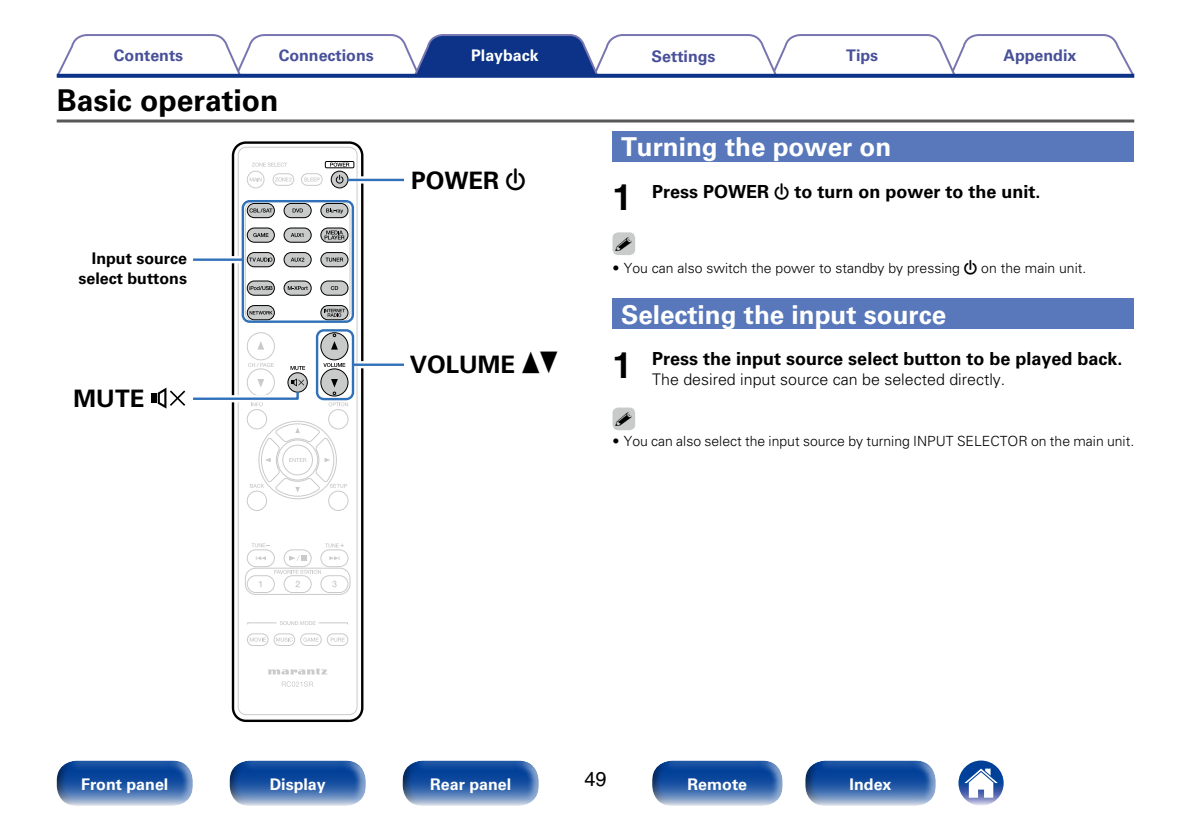
<style>
.page{position:relative;width:1191px;height:840px;background:#fff}
.page>*{position:absolute;margin:0;border:0;box-sizing:border-box;transform-origin:0 0}
.t1{font:700 30px "Univers LTCYR 65";color:#000}
.t2{font:700 26px "Univers LTCYR 65";color:#fff}
.t3{font:700 24px "Univers LTCYR 65";color:#000}
.t4{font:20px "Helvetica LT Std";color:#000}
.t5{font:700 18px "Univers LTCYR 65";color:#000}
.t6{font:18px "Marks For Denon";color:#000}
.t7{font:700 16px "Univers LTCYR 65";color:#fff}
.t8{font:300 16px "Univers LTCYR 45";color:#000}
.t9{font:700 16px "Univers LTCYR 65";color:#485099}
.t10{font:700 16px/20px "Univers LTCYR 65";color:#000;text-align:right}
.t11{font:300 14px "Univers LTCYR 45";color:#000}
.s1{font-family:"Marks For Denon";font-weight:400}
.s2{font-family:"Helvetica LT Std";font-size:36px}
.s3{font-family:"Marks For Denon";font-weight:400;font-size:16px}
</style>
<div class="page">
<div style="left:55px;top:752px;width:135px;height:65px;background:#000;opacity:.75"></div>
<div style="left:228px;top:752px;width:135px;height:65px;background:#000;opacity:.75"></div>
<div style="left:401px;top:752px;width:135px;height:65px;background:#000;opacity:.75"></div>
<div style="left:803px;top:752px;width:130px;height:65px;background:#000;opacity:.75"></div>
<div style="left:650px;top:752px;width:130px;height:65px;background:#000;opacity:.75"></div>
<svg style="left:958px;top:760px;width:45px;height:45px"></svg>
<svg style="left:964px;top:768px;width:33px;height:29px"></svg>
<svg style="left:56px;top:34px;width:1079px;height:44px"></svg>
<svg style="left:57px;top:74px;width:1077px;height:4px;background:#183d8e"></svg>
<hr style="left:57px;top:119px;width:1077px;height:3px;background:#595757">
<svg style="left:231px;top:141px;width:133px;height:581px"></svg>
<svg style="left:237px;top:146px;width:121px;height:569px"></svg>
<div style="left:247px;top:281px;width:27px;height:14px;background:#c9caca;border-radius:7px"></div>
<div style="left:247px;top:280px;width:28px;height:15px;border:1px solid #000;border-radius:7px"></div>
<svg style="left:321px;top:228px;width:27px;height:14px"></svg>
<div style="left:320px;top:227px;width:28px;height:15px;border:1px solid #000;border-radius:7px"></div>
<svg style="left:247px;top:203px;width:27px;height:14px"></svg>
<div style="left:247px;top:203px;width:28px;height:15px;border:1px solid #000;border-radius:7px"></div>
<div style="left:321px;top:252px;width:27px;height:14px;background:#c9caca;border-radius:7px"></div>
<div style="left:320px;top:252px;width:28px;height:15px;border:1px solid #000;border-radius:7px"></div>
<svg style="left:247px;top:252px;width:27px;height:14px"></svg>
<div style="left:247px;top:252px;width:28px;height:15px;border:1px solid #000;border-radius:7px"></div>
<div style="left:247px;top:228px;width:27px;height:14px;background:#c9caca;border-radius:7px"></div>
<div style="left:247px;top:227px;width:28px;height:15px;border:1px solid #000;border-radius:7px"></div>
<div style="left:284px;top:281px;width:27px;height:14px;background:#c9caca;border-radius:7px"></div>
<div style="left:284px;top:280px;width:27px;height:15px;border:1px solid #000;border-radius:7px"></div>
<div style="left:284px;top:228px;width:27px;height:14px;background:#c9caca;border-radius:7px"></div>
<div style="left:284px;top:227px;width:27px;height:15px;border:1px solid #000;border-radius:7px"></div>
<div style="left:284px;top:252px;width:27px;height:14px;background:#c9caca;border-radius:7px"></div>
<div style="left:284px;top:252px;width:27px;height:15px;border:1px solid #000;border-radius:7px"></div>
<svg style="left:321px;top:305px;width:27px;height:14px"></svg>
<div style="left:320px;top:305px;width:28px;height:15px;border:1px solid #000;border-radius:7px"></div>
<div style="left:321px;top:281px;width:27px;height:14px;background:#c9caca;border-radius:7px"></div>
<div style="left:320px;top:280px;width:28px;height:15px;border:1px solid #000;border-radius:7px"></div>
<div style="left:284px;top:203px;width:27px;height:14px;background:#c9caca;border-radius:7px"></div>
<div style="left:284px;top:203px;width:27px;height:15px;border:1px solid #000;border-radius:7px"></div>
<svg style="left:331px;top:171px;width:17px;height:17px"></svg>
<div style="left:331px;top:171px;width:17px;height:17px;border:1px solid #000;border-radius:50%"></div>
<div style="left:321px;top:203px;width:27px;height:14px;background:#c9caca;border-radius:7px"></div>
<div style="left:320px;top:203px;width:28px;height:15px;border:1px solid #000;border-radius:7px"></div>
<svg style="left:247px;top:305px;width:27px;height:14px"></svg>
<div style="left:247px;top:305px;width:28px;height:15px;border:1px solid #000;border-radius:7px"></div>
<svg style="left:330px;top:163px;width:19px;height:3px"></svg>
<svg style="left:326px;top:208px;width:17px;height:5px"></svg>
<svg style="left:249px;top:208px;width:23px;height:4px"></svg>
<svg style="left:253px;top:233px;width:15px;height:4px"></svg>
<svg style="left:292px;top:208px;width:11px;height:4px"></svg>
<svg style="left:291px;top:233px;width:12px;height:4px"></svg>
<svg style="left:291px;top:257px;width:13px;height:4px"></svg>
<svg style="left:331px;top:286px;width:7px;height:4px"></svg>
<svg style="left:325px;top:257px;width:18px;height:4px"></svg>
<svg style="left:249px;top:257px;width:23px;height:4px"></svg>
<svg style="left:324px;top:230px;width:20px;height:9px"></svg>
<svg style="left:288px;top:286px;width:20px;height:4px"></svg>
<svg style="left:249px;top:286px;width:23px;height:4px"></svg>
<svg style="left:324px;top:309px;width:21px;height:8px"></svg>
<svg style="left:250px;top:311px;width:22px;height:3px"></svg>
<svg style="left:336px;top:175px;width:7px;height:8px"></svg>
<div style="left:325px;top:161px;width:29px;height:7px;border:1px solid #000"></div>
<svg style="left:288px;top:372px;width:19px;height:20px"></svg>
<div style="left:287px;top:372px;width:21px;height:20px;border:1px solid #000;border-radius:50%"></div>
<div style="left:321px;top:368px;width:27px;height:28px;background:#c9caca;border-radius:50%"></div>
<div style="left:320px;top:368px;width:28px;height:28px;border:1px solid #000;border-radius:50%"></div>
<div style="left:321px;top:332px;width:27px;height:27px;background:#c9caca;border-radius:50%"></div>
<div style="left:320px;top:332px;width:28px;height:28px;border:1px solid #000;border-radius:50%"></div>
<svg style="left:323px;top:363px;width:22px;height:4px"></svg>
<svg style="left:290px;top:366px;width:15px;height:4px"></svg>
<svg style="left:331px;top:333px;width:7px;height:16px"></svg>
<svg style="left:331px;top:379px;width:7px;height:16px"></svg>
<svg style="left:357px;top:176px;width:47px;height:7px"></svg>
<div style="left:190px;top:256px;width:52px;height:7px;background:#fff"></div>
<div style="left:357px;top:361px;width:52px;height:7px;background:#fff"></div>
<hr style="left:348px;top:179px;width:56px;height:2px;background:#3071b9">
<hr style="left:193px;top:258px;width:50px;height:3px;background:#3071b9">
<hr style="left:353px;top:363px;width:51px;height:3px;background:#3071b9">
<div style="left:316px;top:329px;width:38px;height:71px;border:2px solid #3071b9;border-radius:7px"></div>
<div style="left:242px;top:200px;width:112px;height:123px;border:2px solid #3071b9;border-radius:7px"></div>
<div style="left:151px;top:393px;width:5px;height:10px;background:#000"></div>
<svg style="left:158px;top:378px;width:147px;height:30px"></svg>
<div style="left:612px;top:130px;width:522px;height:31px;background:#5878bb"></div>
<div style="left:612px;top:232px;width:23px;height:23px;background:#c9caca;border-radius:6px"></div>
<div style="left:612px;top:298px;width:522px;height:31px;background:#5878bb"></div>
<div style="left:612px;top:407px;width:23px;height:23px;background:#c9caca;border-radius:6px"></div>
<p class="t9" style="left:114px;top:44px;width:71px">Contents</p>
<p class="t9" style="left:279px;top:44px;width:97px">Connections</p>
<p class="t9" style="left:651px;top:45px;width:66px">Settings</p>
<p class="t9" style="left:846px;top:44px;width:33px">Tips</p>
<p class="t9" style="left:1003px;top:44px;width:74px">Appendix</p>
<p class="t7" style="left:471px;top:44px;width:69px">Playback</p>
<h1 class="t1" style="left:57px;top:79px;width:223px">Basic operation</h1>
<p class="t10" style="left:79px;top:247px;width:110px">Input source select buttons</p>
<h3 class="t3" style="left:74px;top:381px;width:72px">MUTE</h3>
<h3 class="t3" style="left:411px;top:163px;width:116px">POWER <span class="s1">X</span></h3>
<h3 class="t3" style="left:410px;top:348px;width:149px">VOLUME <span class="s1">df</span></h3>
<h2 class="t2" style="left:621px;top:128px;width:272px">Turning the power on</h2>
<p class="t5" style="left:612px;top:178px;width:429px"><span class="s2">1</span> Press POWER <span class="s1">X</span> to turn on power to the unit.</p>
<p class="t6" style="left:614px;top:234px;width:19px">%</p>
<p class="t11" style="left:612px;top:258px;width:475px">• You can also switch the power to standby by pressing <span class="s3">X</span> on the main unit.</p>
<h2 class="t2" style="left:621px;top:296px;width:327px">Selecting the input source</h2>
<p class="t5" style="left:612px;top:346px;width:511px"><span class="s2">1</span> Press the input source select button to be played back.</p>
<p class="t8" style="left:652px;top:369px;width:355px">The desired input source can be selected directly.</p>
<p class="t6" style="left:614px;top:408px;width:19px">%</p>
<p class="t11" style="left:612px;top:431px;width:523px">• You can also select the input source by turning INPUT SELECTOR on the main unit.</p>
<h3 class="t4" style="left:584px;top:767px;width:24px">49</h3>
<p class="t7" style="left:81px;top:772px;width:89px">Front panel</p>
<p class="t7" style="left:270px;top:772px;width:58px">Display</p>
<p class="t7" style="left:430px;top:772px;width:82px">Rear panel</p>
<p class="t7" style="left:687px;top:772px;width:61px">Remote</p>
<p class="t7" style="left:849px;top:772px;width:43px">Index</p>
</div>
